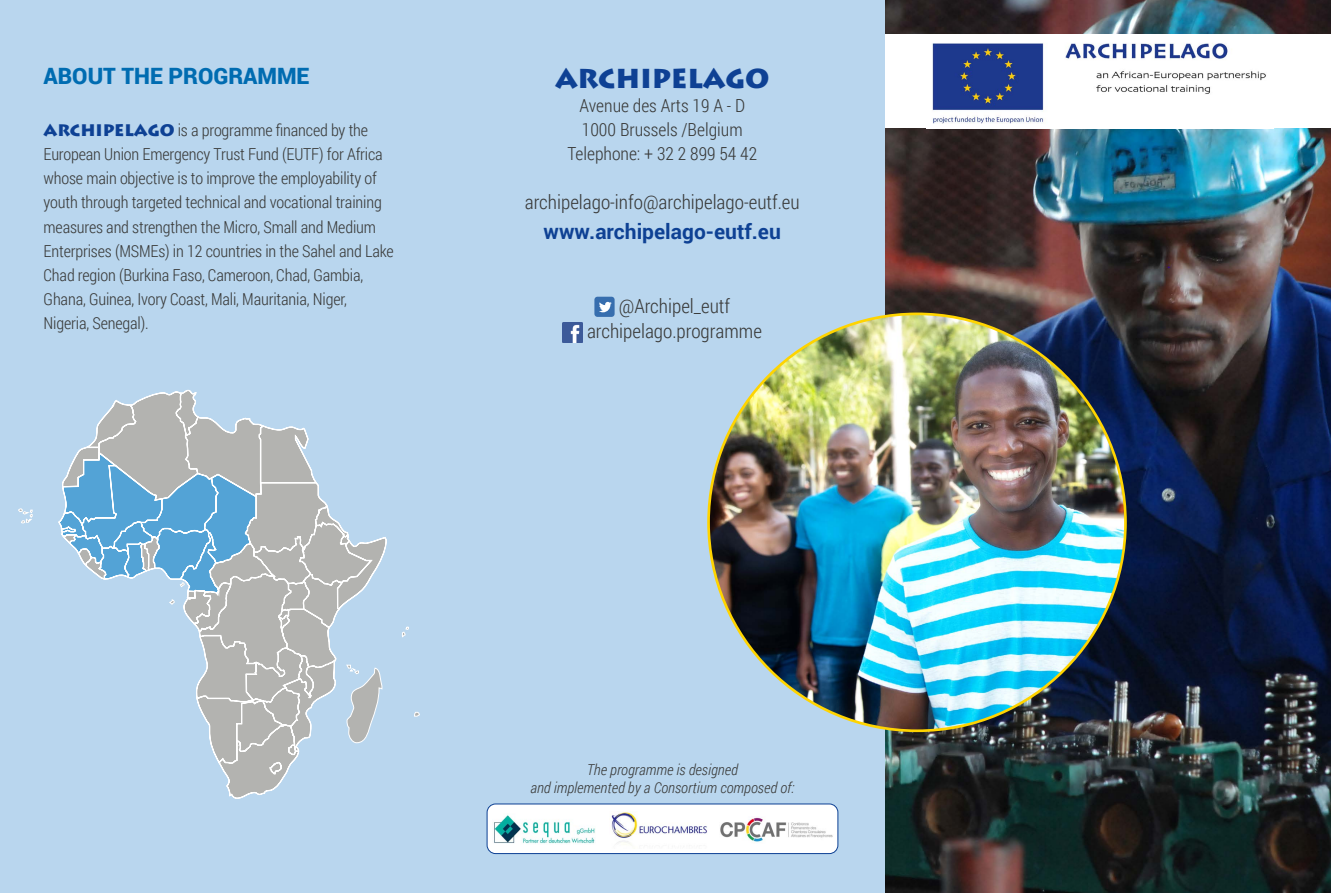
<style>
.page{position:relative;width:1331px;height:893px;background:#fff}
.page>*{position:absolute;margin:0;border:0;box-sizing:border-box;transform-origin:0 0}
.t1{font:900 27px "Lithos Pro";letter-spacing:-.01em;color:#0e4194}
.t2{font:900 22.5px "Roboto";color:#006cb1}
.t3{font:700 21px "Roboto";color:#0e4194}
.t4{font:300 19.5px/25.5px "Roboto Condensed";color:#393a39;text-align:center}
.t5{font:300 18px/24px "Roboto Condensed";color:#393a39;text-align:center}
.t6{font:300 16.5px/24px "Roboto Condensed";letter-spacing:-.01em;color:#393a39}
.t7{font:italic 300 15px/18px "Roboto Condensed";color:#393a39;text-align:center}
.s1{font-family:"Lithos Pro";font-weight:900;color:#0e4194}
</style>
<div class="page">
<div style="left:0;top:0;width:902px;height:893px;background:#b9d6ee"></div>
<img style="left:885px;top:0;width:446px;height:893px">
<div style="left:885px;top:34px;width:446px;height:94px;background:#fff"></div>
<img style="left:932px;top:43px;width:334px;height:81px">
<img style="left:709px;top:314px;width:416px;height:417px;border-radius:208px">
<div style="left:594px;top:297px;width:21px;height:20px;background:#376eae;border-radius:3px"></div>
<svg style="left:599px;top:302px;width:13px;height:10px"></svg>
<img style="left:563px;top:322px;width:20px;height:20px">
<svg style="left:414px;top:712px;width:6px;height:4px"></svg>
<svg style="left:402px;top:627px;width:7px;height:10px"></svg>
<svg style="left:18px;top:508px;width:15px;height:15px"></svg>
<svg style="left:58px;top:390px;width:329px;height:409px"></svg>
<div style="left:487px;top:804px;width:351px;height:49px;background:#fff;border-radius:9px"></div>
<div style="left:487px;top:804px;width:351px;height:50px;border:1px solid #0e4194;border-radius:9px"></div>
<img style="left:611px;top:812px;width:96px;height:33px">
<img style="left:720px;top:817px;width:113px;height:25px">
<img style="left:494px;top:814px;width:101px;height:30px">
<h2 class="t2" style="left:44px;top:60px;width:267px">ABOUT THE PROGRAMME</h2>
<p class="t6" style="left:44px;top:118px;width:352px"><span class="s1">ARCHIPELAGO</span> is a programme financed by the European Union Emergency Trust Fund (EUTF) for Africa whose main objective is to improve the employability of youth through targeted technical and vocational training measures and strengthen the Micro, Small and Medium Enterprises (MSMEs) in 12 countries in the Sahel and Lake Chad region (Burkina Faso, Cameroon, Chad, Gambia, Ghana, Guinea, Ivory Coast, Mali, Mauritania, Niger, Nigeria, Senegal).</p>
<h1 class="t1" style="left:555px;top:61px;width:216px">ARCHIPELAGO</h1>
<p class="t5" style="left:567px;top:93px;width:191px">Avenue des Arts 19 A - D<br>1000 Brussels /Belgium<br>Telephone: + 32 2 899 54 42</p>
<p class="t4" style="left:525px;top:189px;width:276px">archipelago-info@archipelago-eutf.eu</p>
<p class="t3" style="left:544px;top:217px;width:239px">www.archipelago-eutf.eu</p>
<p class="t4" style="left:587px;top:292px;width:176px">@Archipel_eutf archipelago.programme</p>
<p class="t7" style="left:530px;top:761px;width:265px">The programme is designed<br>and implemented by a Consortium composed of:</p>
</div>
